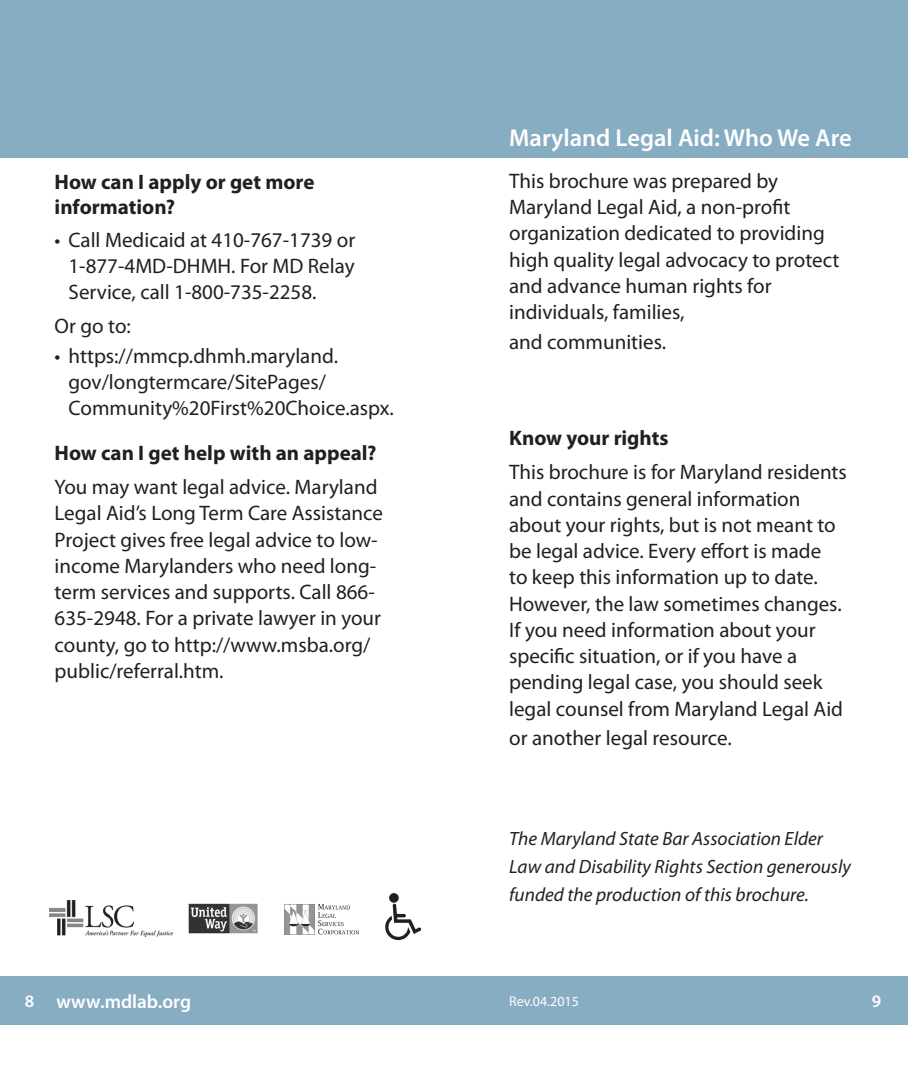
<style>
.page{position:relative;width:908px;height:1071px;background:#fff}
.page>*{position:absolute;margin:0;border:0;box-sizing:border-box;transform-origin:0 0}
.t1{font:600 24.5px "Myriad Pro";color:#fff}
.t2{font:21px/26.2px "Myriad Pro";color:#231f20}
.t3{font:700 21px/24.5px "Myriad Pro";color:#231f20}
.t4{font:italic 19.25px/28px "Myriad Pro";color:#231f20}
.t5{font:600 19.25px "Myriad Pro";color:#fff}
.t6{font:600 17.5px "Myriad Pro";color:#fff}
.t7{font:14px "Myriad Pro";color:#fff}
.s1{font-size:17.5px}
</style>
<div class="page">
<div style="left:0;top:976px;width:907px;height:49px;background:#87adc3"></div>
<div style="left:0;top:0;width:907px;height:158px;background:#87adc3"></div>
<img style="left:49px;top:901px;width:123px;height:35px">
<img style="left:188px;top:904px;width:69px;height:30px">
<svg style="left:284px;top:904px;width:75px;height:31px"></svg>
<div style="left:389px;top:893px;width:9px;height:10px;background:#231f20;border-radius:50%"></div>
<svg style="left:385px;top:904px;width:36px;height:36px"></svg>
<p class="t3" style="left:55px;top:169px;width:261px">How can I apply or get more information?</p>
<p class="t2" style="left:68px;top:226px;width:288px;text-align:justify;text-indent:-14px">• Call Medicaid at 410-767-1739 or 1-877-4MD-DHMH. For MD Relay Service, call 1-800-735-2258.</p>
<p class="t2" style="left:55px;top:313px;width:78px">Or go to:</p>
<p class="t2" style="left:68px;top:342px;width:327px;text-indent:-14px">• https://mmcp.dhmh.maryland. gov/longtermcare/SitePages/<br>Community%20First%20Choice.aspx.</p>
<p class="t3" style="left:55px;top:440px;width:323px">How can I get help with an appeal?</p>
<p class="t2" style="left:55px;top:474px;width:330px">You may want legal advice. Maryland Legal Aid’s Long Term Care Assistance Project gives free legal advice to low&shy;income Marylanders who need long&shy;term services and supports. Call 866- 635-2948. For a private lawyer in your county, go to http://www.msba.org/ public/referral.htm.</p>
<p class="t1" style="left:509px;top:122px;width:344px">Maryland Legal Aid: Who We Are</p>
<p class="t2" style="left:509px;top:167px;width:331px">This brochure was prepared by<br>Maryland Legal Aid, a non-profit organization dedicated to providing high quality legal advocacy to protect and advance human rights for individuals, families,</p>
<p class="t2" style="left:509px;top:328px;width:158px">and communities.</p>
<p class="t3" style="left:509px;top:425px;width:161px">Know your rights</p>
<p class="t2" style="left:509px;top:459px;width:339px">This brochure is for Maryland residents and contains general information about your rights, but is not meant to be legal advice. Every effort is made<br>to keep this information up to date.<br>However, the law sometimes changes.<br>If you need information about your specific situation, or if you have a pending legal case, you should seek legal counsel from Maryland Legal Aid</p>
<p class="t2" style="left:509px;top:725px;width:224px">or another legal resource.</p>
<p class="t4" style="left:509px;top:824px;width:343px">The Maryland State Bar Association Elder<br>Law and Disability Rights Section generously funded the production of this brochure.</p>
<p class="t5" style="left:25px;top:989px;width:168px"><span class="s1">8</span> www.mdlab.org</p>
<p class="t6" style="left:871px;top:990px;width:11px">9</p>
<p class="t7" style="left:509px;top:993px;width:71px">Rev.04.2015</p>
</div>
